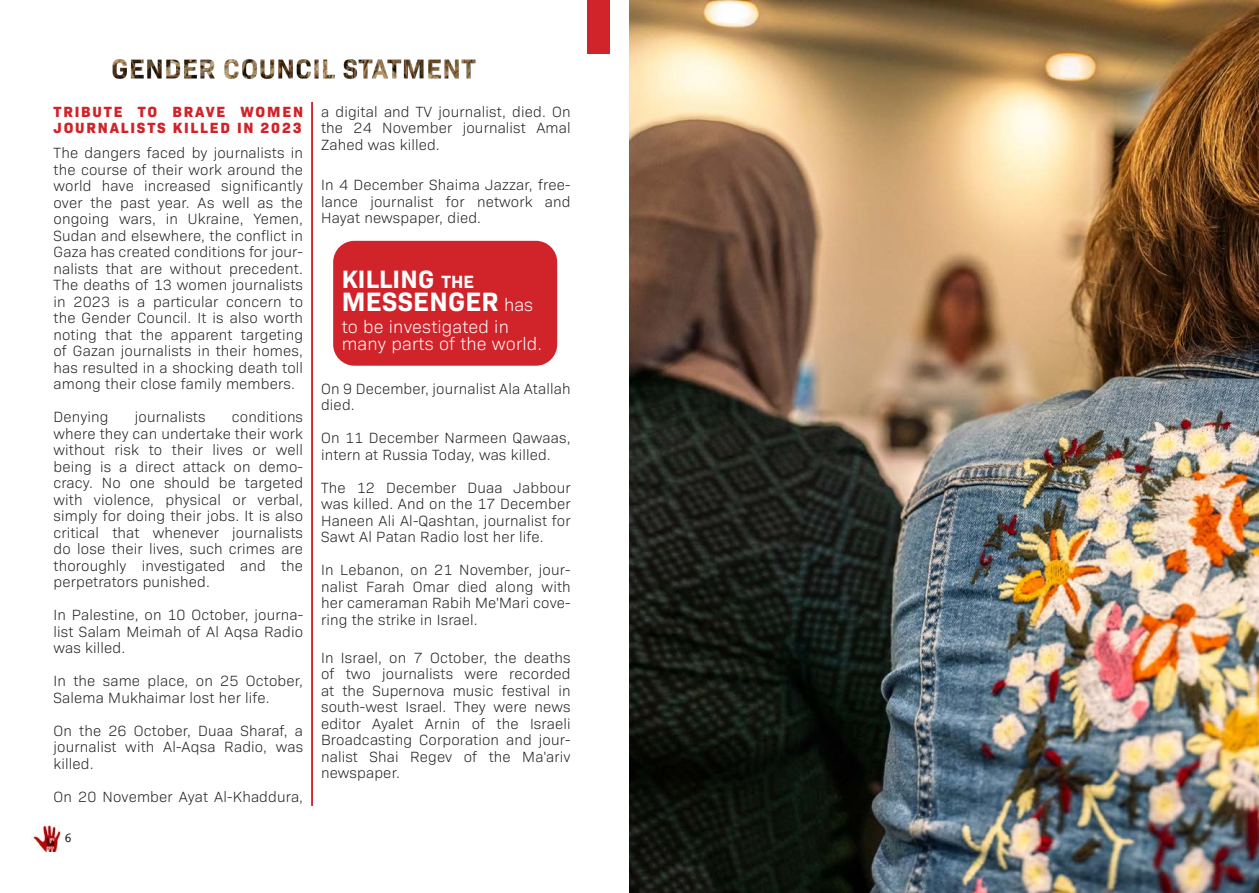
<style>
.page{position:relative;width:1259px;height:893px;background:#fff}
.page>*{position:absolute;margin:0;border:0;box-sizing:border-box;transform-origin:0 0}
.Style_de_paragraphe_2_simple_A5{font:700 27px "Bio Sans";letter-spacing:.01em;color:#fff}
.Style_de_paragraphe_2_simple_A5-2{font:700 25.5px "Bio Sans";letter-spacing:.01em;color:#fff}
.Style_de_paragraphe_2_simple_A5-3{font:300 18px/16.5px "Bio Sans";letter-spacing:.01em;color:#fff}
.Style_de_paragraphe_2_AUCUNE_LIGNEsimple{font:300 15px/16.5px "Bio Sans";letter-spacing:.01em;color:#231f20;text-align:justify}
.Style_de_paragraphe_2_simple_A5-4{font:300 15px/16.5px "Bio Sans";letter-spacing:.01em;color:#231f20;text-align:justify}
.Style_de_paragraphe_2_simple_A5-5{font:800 15px/16.5px "Bio Sans";letter-spacing:.12em;color:#d1232a}
.t1{font:13.5px "Courier";color:#231f20}
.s1{font-size:18px}
.s2{font-weight:300;font-size:18px}
</style>
<div class="page">
<img style="left:31px;top:823px;width:30px;height:29px">
<img style="left:629px;top:0;width:630px;height:893px">
<hr style="left:311px;top:102px;width:2px;height:704px;background:#d1232a">
<div style="left:333px;top:241px;width:224px;height:125px;background:#d1232a;border-radius:21px"></div>
<div style="left:588px;top:0;width:22px;height:53px;background:#d1232a"></div>
<img style="left:112px;top:59px;width:364px;height:20px">
<p class="Style_de_paragraphe_2_simple_A5-5" style="left:54px;top:102px;width:251px">TRIBUTE TO BRAVE WOMEN<br>JOURNALISTS KILLED IN 2023</p>
<p class="Style_de_paragraphe_2_AUCUNE_LIGNEsimple" style="left:54px;top:144px;width:251px">The dangers faced by journalists in the course of their work around the world have increased significantly over the past year. As well as the ongoing wars, in Ukraine, Yemen, Sudan and elsewhere, the conflict in Gaza has created conditions for jour&shy;nalists that are without precedent.<br>The deaths of 13 women journalists in 2023 is a particular concern to the Gender Council. It is also worth noting that the apparent targeting of Gazan journalists in their homes, has resulted in a shocking death toll among their close family members.</p>
<p class="Style_de_paragraphe_2_AUCUNE_LIGNEsimple" style="left:54px;top:408px;width:57px">Denying</p>
<p class="Style_de_paragraphe_2_AUCUNE_LIGNEsimple" style="left:135px;top:408px;width:72px">journalists</p>
<p class="Style_de_paragraphe_2_AUCUNE_LIGNEsimple" style="left:54px;top:408px;width:251px;text-indent:178px">conditions where they can undertake their work without risk to their lives or well being is a direct attack on demo&shy;cracy. No one should be targeted with violence, physical or verbal, simply for doing their jobs. It is also critical that whenever journalists do lose their lives, such crimes are thoroughly investigated and the perpetrators punished.</p>
<p class="Style_de_paragraphe_2_AUCUNE_LIGNEsimple" style="left:54px;top:606px;width:251px">In Palestine, on 10 October, journa&shy;list Salam Meimah of Al Aqsa Radio was killed.</p>
<p class="Style_de_paragraphe_2_AUCUNE_LIGNEsimple" style="left:54px;top:672px;width:251px">In the same place, on 25 October,<br>Salema Mukhaimar lost her life.</p>
<p class="Style_de_paragraphe_2_AUCUNE_LIGNEsimple" style="left:54px;top:721px;width:251px">On the 26 October, Duaa Sharaf, a journalist with Al-Aqsa Radio, was killed.</p>
<p class="Style_de_paragraphe_2_AUCUNE_LIGNEsimple" style="left:54px;top:787px;width:251px">On 20 November Ayat Al-Khaddura,</p>
<p class="t1" style="left:64px;top:827px;width:10px">6</p>
<p class="Style_de_paragraphe_2_AUCUNE_LIGNEsimple" style="left:321px;top:102px;width:251px">a digital and TV journalist, died. On the 24 November journalist Amal Zahed was killed.</p>
<p class="Style_de_paragraphe_2_simple_A5-4" style="left:321px;top:176px;width:251px">In 4 December Shaima Jazzar, free&shy;lance journalist for network and Hayat newspaper, died.</p>
<p class="Style_de_paragraphe_2_simple_A5-2" style="left:342px;top:260px;width:134px">KILLING <span class="s1">THE</span></p>
<p class="Style_de_paragraphe_2_simple_A5" style="left:342px;top:280px;width:193px">MESSENGER <span class="s2">has</span></p>
<p class="Style_de_paragraphe_2_simple_A5-3" style="left:342px;top:317px;width:202px">to be investigated in many parts of the world.</p>
<p class="Style_de_paragraphe_2_AUCUNE_LIGNEsimple" style="left:321px;top:379px;width:251px">On 9 December, journalist Ala Atallah died.</p>
<p class="Style_de_paragraphe_2_AUCUNE_LIGNEsimple" style="left:321px;top:429px;width:251px">On 11 December Narmeen Qawaas, intern at Russia Today, was killed.</p>
<p class="Style_de_paragraphe_2_AUCUNE_LIGNEsimple" style="left:321px;top:478px;width:251px">The 12 December Duaa Jabbour was killed. And on the 17 December Haneen Ali Al-Qashtan, journalist for Sawt Al Patan Radio lost her life.</p>
<p class="Style_de_paragraphe_2_AUCUNE_LIGNEsimple" style="left:321px;top:561px;width:251px">In Lebanon, on 21 November, jour&shy;nalist Farah Omar died along with her cameraman Rabih Me'Mari cove&shy;ring the strike in Israel.</p>
<p class="Style_de_paragraphe_2_simple_A5-4" style="left:321px;top:648px;width:251px">In Israel, on 7 October, the deaths of two journalists were recorded at the Supernova music festival in south-west Israel. They were news editor Ayalet Arnin of the Israeli Broadcasting Corporation and jour&shy;nalist Shai Regev of the Ma'ariv newspaper.</p>
</div>
